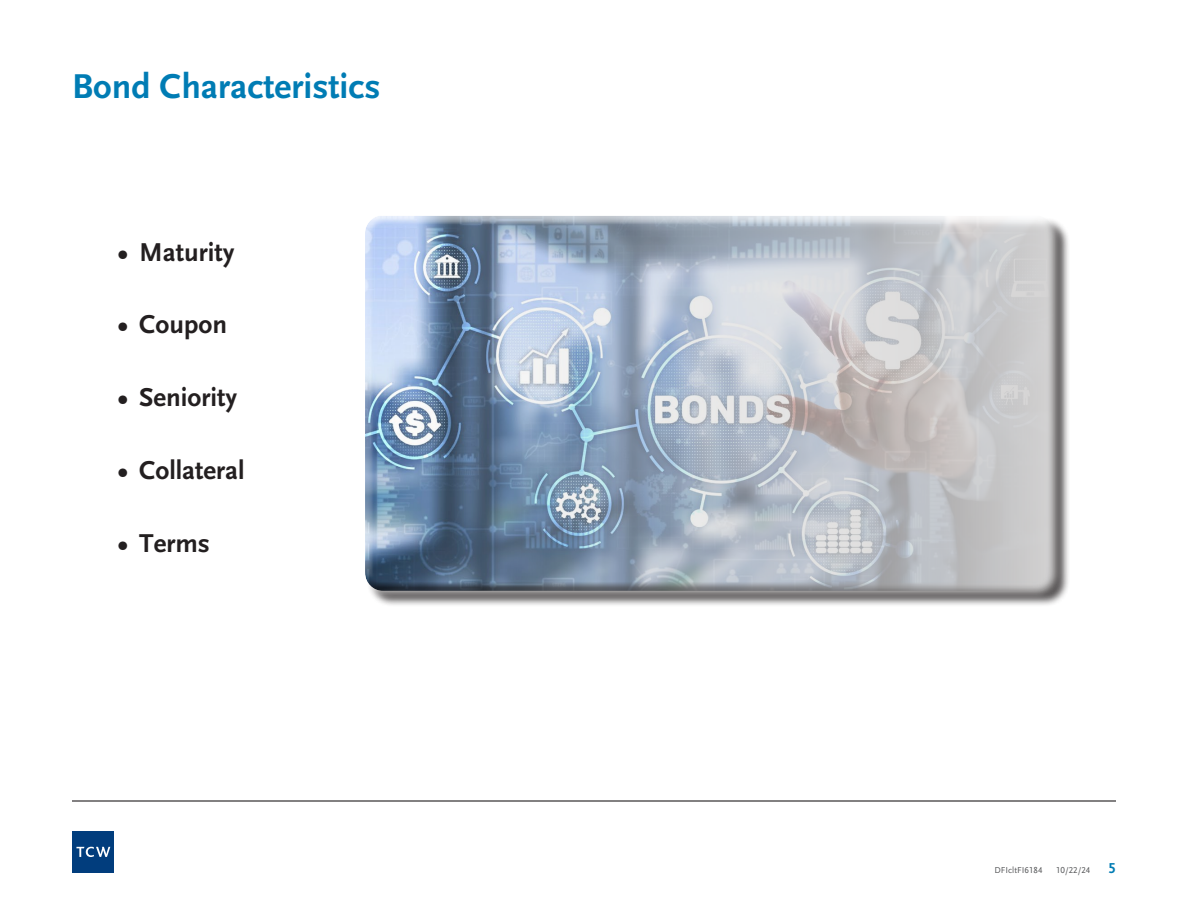
<style>
.page{position:relative;width:1188px;height:918px;background:#fff}
.page>*{position:absolute;margin:0;border:0;box-sizing:border-box;transform-origin:0 0}
.Subhead{font:36px "Scala Sans Bold LF";color:#007cb4}
.Subhead-2{font:27px "Scala Sans Bold LF";color:#231f20}
.t1{font:9px "Scala Sans Regular LF";color:#57585a}
.s1{font-family:"Scala Sans Bold LF";font-size:15px;color:#007cb4}
</style>
<div class="page">
<hr style="left:72px;top:800px;width:1044px;height:2px;background:#231f20">
<div style="left:72px;top:831px;width:42px;height:42px;background:#013d7d"></div>
<svg style="left:76px;top:847px;width:34px;height:10px"></svg>
<div style="left:367px;top:217px;width:703px;height:390px;background:#231f20;opacity:.75"></div>
<div style="left:357px;top:208px;width:705px;height:391px;background:#fff;opacity:.75"></div>
<div style="left:364px;top:220px;width:691px;height:371px;background:#231f20;opacity:.75"></div>
<p class="Subhead" style="left:72px;top:67px;width:310px">Bond Characteristics</p>
<p class="Subhead-2" style="left:118px;top:237px;width:118px">• Maturity</p>
<p class="Subhead-2" style="left:118px;top:310px;width:111px">• Coupon</p>
<p class="Subhead-2" style="left:118px;top:383px;width:121px">• Seniority</p>
<p class="Subhead-2" style="left:118px;top:456px;width:128px">• Collateral</p>
<p class="Subhead-2" style="left:118px;top:529px;width:93px">• Terms</p>
<p class="t1" style="left:995px;top:865px;width:50px">DFIcltFI6184</p>
<p class="t1" style="left:1056px;top:865px;width:61px">10/22/24 <span class="s1">5</span></p>
</div>
